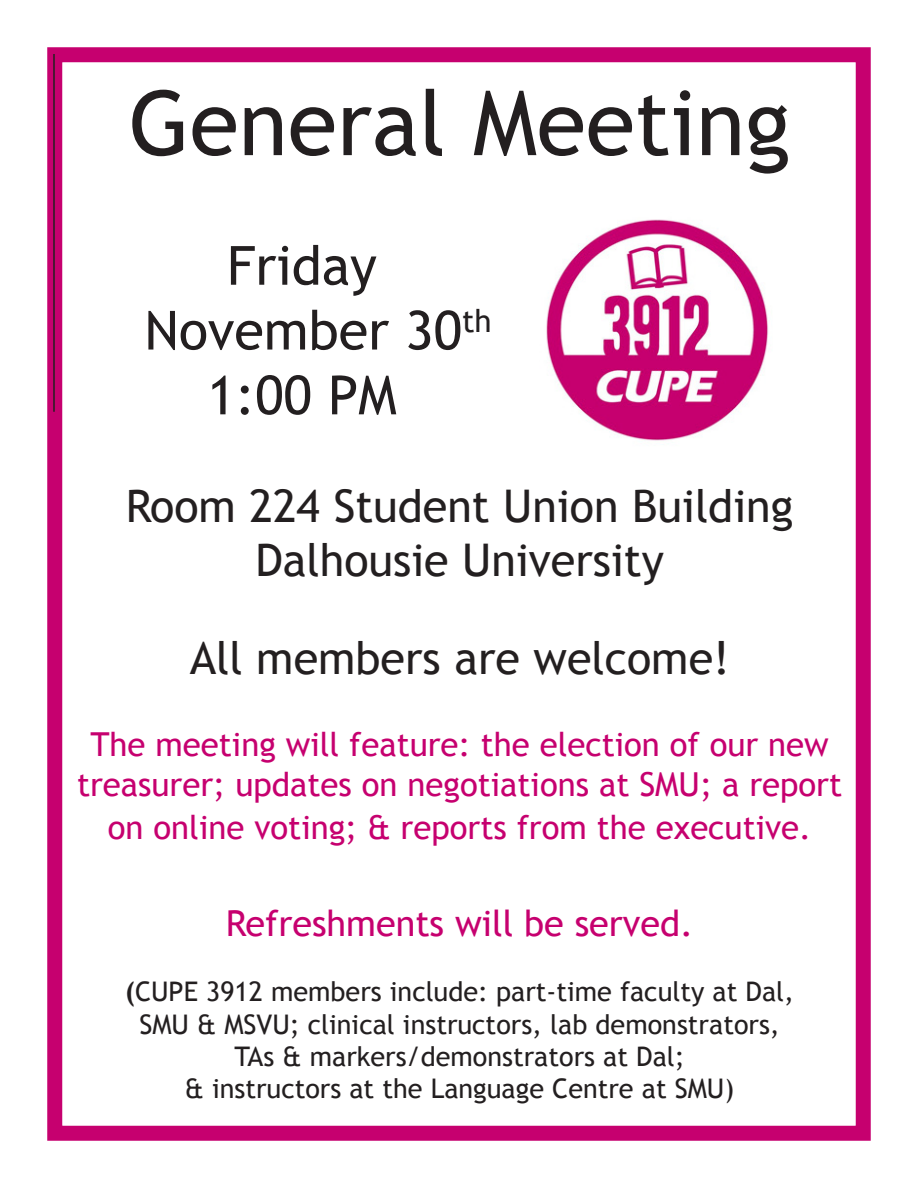
<style>
.page{position:relative;width:918px;height:1188px;background:#fff}
.page>*{position:absolute;margin:0;border:0;box-sizing:border-box;transform-origin:0 0}
.t1{font:90px "Trebuchet MS";color:#231f20}
.t2{font:54px "Trebuchet MS";color:#231f20}
.t3{font:45px "Trebuchet MS";color:#231f20}
.t4{font:36px "Trebuchet MS";color:#c6006f}
.t5{font:33px/39.6px "Trebuchet MS";color:#c6006f;text-align:center}
.t6{font:27px "Trebuchet MS";color:#231f20}
.s1{font-weight:700}
</style>
<div class="page">
<div style="left:47px;top:47px;width:824px;height:1094px;border:15px solid #c6006f"></div>
<hr style="left:53px;top:54px;width:2px;height:358px;background:#231f20">
<img style="left:546px;top:219px;width:223px;height:222px">
<p class="t1" style="left:129px;top:70px;width:663px">General Meeting</p>
<p class="t2" style="left:227px;top:234px;width:151px">Friday</p>
<p class="t2" style="left:144px;top:299px;width:349px">November 30<sup>th</sup></p>
<p class="t2" style="left:207px;top:363px;width:191px">1:00 PM</p>
<p class="t3" style="left:126px;top:480px;width:669px">Room 224 Student Union Building</p>
<p class="t3" style="left:255px;top:534px;width:410px">Dalhousie University</p>
<p class="t3" style="left:190px;top:631px;width:542px">All members are welcome!</p>
<p class="t5" style="left:77px;top:725px;width:767px">The meeting will feature: the election of our new treasurer; updates on negotiations at SMU; a report</p>
<p class="t5" style="left:108px;top:808px;width:705px">on online voting; &amp; reports from the executive.</p>
<p class="t4" style="left:226px;top:902px;width:469px">Refreshments will be served.</p>
<p class="t6" style="left:125px;top:976px;width:671px"><span class="s1">(</span>CUPE 3912 members include: part-time faculty at Dal,</p>
<p class="t6" style="left:139px;top:1008px;width:642px">SMU &amp; MSVU; clinical instructors, lab demonstrators,</p>
<p class="t6" style="left:235px;top:1040px;width:452px">TAs &amp; markers/demonstrators at Dal;</p>
<p class="t6" style="left:185px;top:1073px;width:551px">&amp; instructors at the Language Centre at SMU)</p>
</div>
